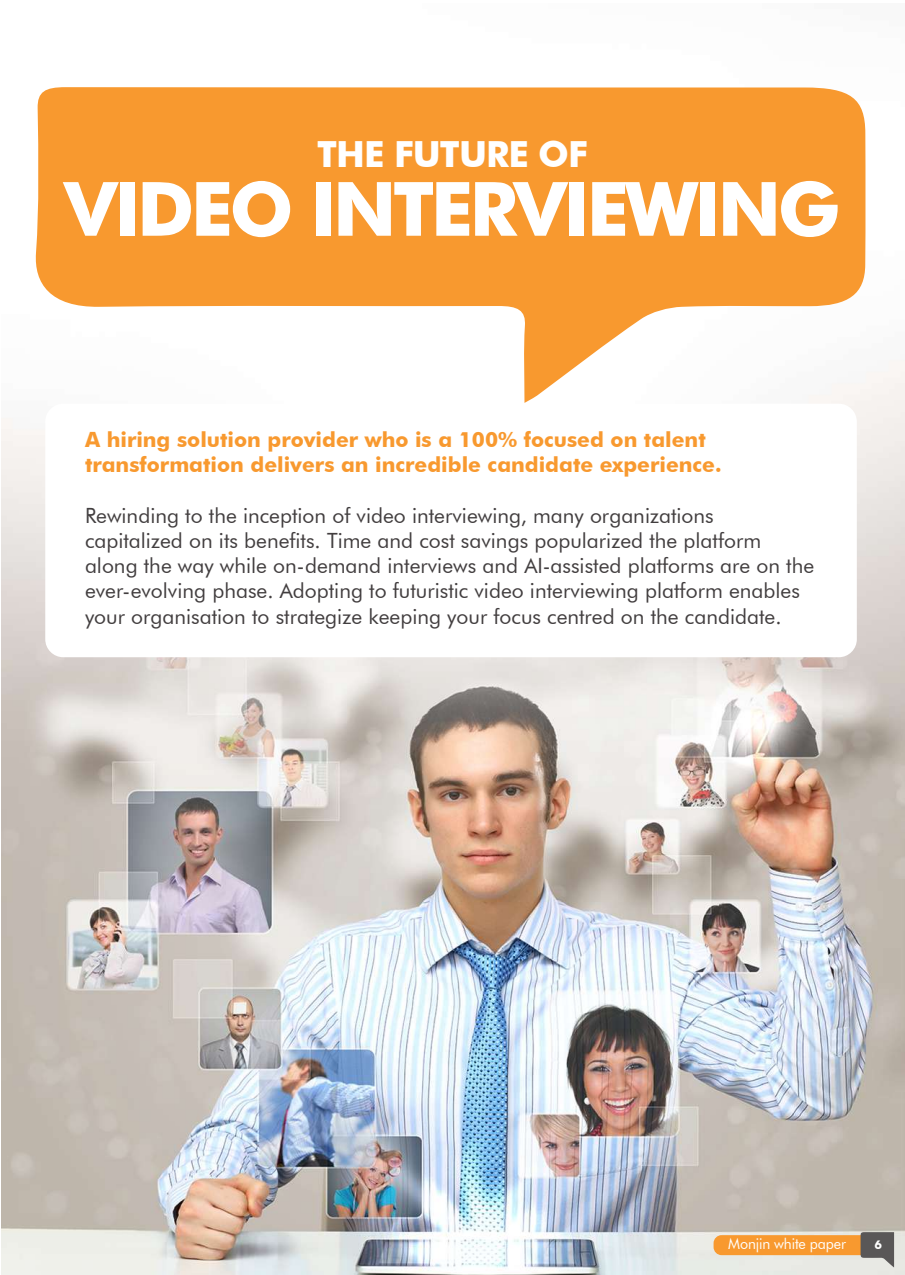
<style>
.page{position:relative;width:905px;height:1275px;background:#fff}
.page>*{position:absolute;margin:0;border:0;box-sizing:border-box;transform-origin:0 0}
.t1{font:700 75px "Futura BT";letter-spacing:-.05em;color:#fff}
.t2{font:700 36px "Futura BT";letter-spacing:-.025em;color:#fff}
.t3{font:21px/25.2px "Futura BT";color:#423e3f}
.t4{font:700 21px/25.2px "Futura BT";color:#f8992f}
.t5{font:15px "Futura BT";letter-spacing:-.01em;color:#fff;scale:.95 1}
.t6{font:700 12.15px "Futura BT";color:#fff}
</style>
<div class="page">
<img style="left:2px;top:360px;width:903px;height:915px">
<div style="left:45px;top:404px;width:812px;height:253px;background:#fff;border-radius:18px"></div>
<svg style="left:34px;top:87px;width:832px;height:316px;fill:#f8992f"></svg>
<div style="left:714px;top:1235px;width:158px;height:20px;background:#f8992f;border-radius:8px"></div>
<svg style="left:860px;top:1232px;width:34px;height:35px"></svg>
<h2 class="t2" style="left:317px;top:132px;width:272px">THE FUTURE OF</h2>
<h1 class="t1" style="left:64px;top:163px;width:778px">VIDEO INTERVIEWING</h1>
<p class="t4" style="left:85px;top:427px;width:638px">A hiring solution provider who is a 100% focused on talent transformation delivers an incredible candidate experience.</p>
<p class="t3" style="left:85px;top:502px;width:731px">Rewinding to the inception of video interviewing, many organizations capitalized on its benefits. Time and cost savings popularized the platform along the way while on-demand interviews and AI-assisted platforms are on the ever-evolving phase. Adopting to futuristic video interviewing platform enables your organisation to strategize keeping your focus centred on the candidate.</p>
<p class="t5" style="left:728px;top:1234px;width:126px">Monjin white paper</p>
<p class="t6" style="left:874px;top:1237px;width:9px">6</p>
</div>
